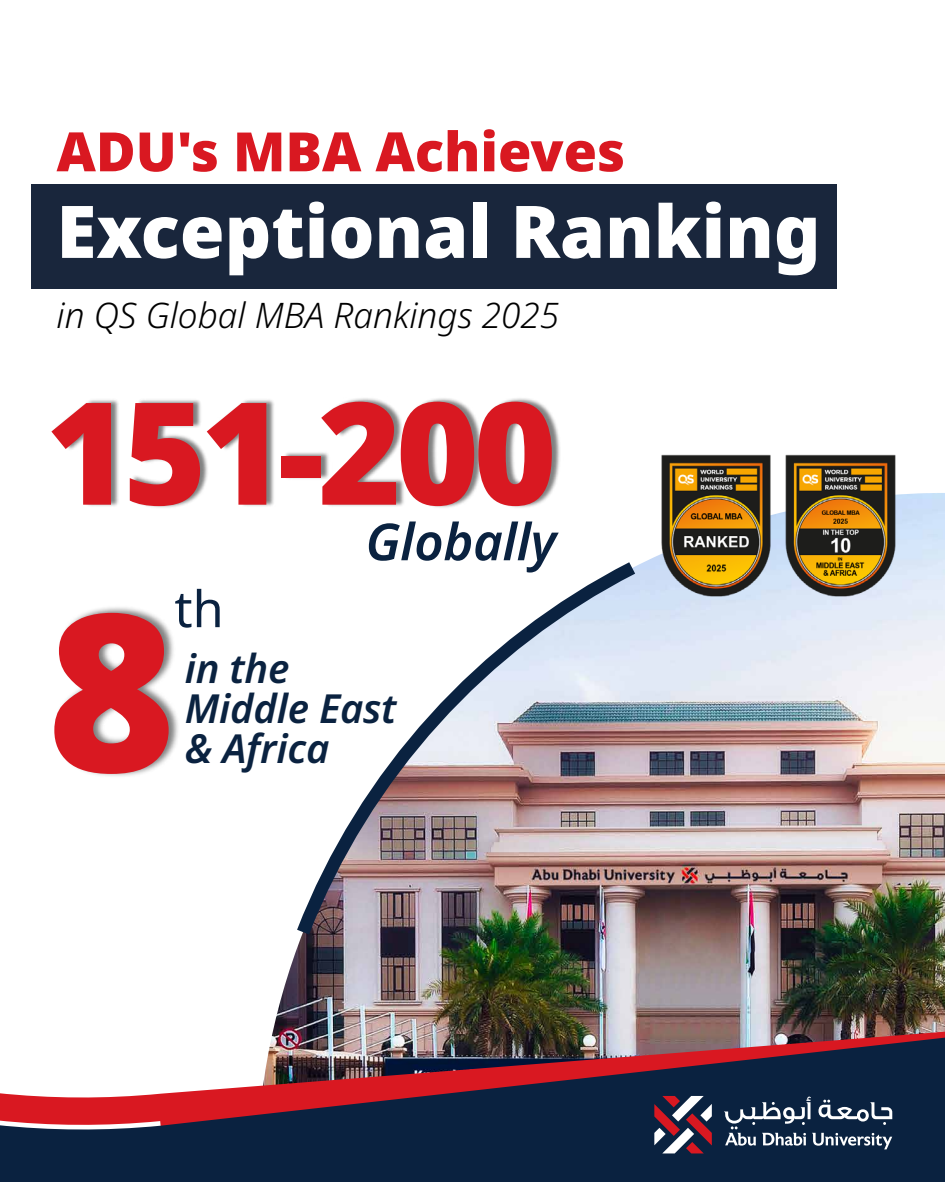
<style>
.page{position:relative;width:945px;height:1182px;background:#fff}
.page>*{position:absolute;margin:0;border:0;box-sizing:border-box;transform-origin:0 0}
.t1{font:900 219.36px "Noto Sans";color:#d91821}
.t2{font:900 142.28px "Noto Sans";letter-spacing:-.04em;color:#d91821}
.t3{font:900 72.62px "Noto Sans";color:#fff}
.t4{font:900 54.25px "Noto Sans";color:#d91821}
.t5{font:italic 600 51.01px "Noto Sans";letter-spacing:-.005em;color:#0a2240}
.t6{font:50.4px "Noto Sans";color:#0a2240}
.t7{font:italic 600 39.99px/39.9px "Noto Sans";letter-spacing:-.005em;color:#0a2240}
.t8{font:italic 300 35.18px "Noto Sans";color:#000}
</style>
<div class="page">
<img style="left:273px;top:493px;width:672px;height:538px">
<img style="left:286px;top:550px;width:363px;height:398px">
<div style="left:32px;top:184px;width:805px;height:104px;background:#19263c"></div>
<img style="left:55px;top:398px;width:512px;height:167px">
<img style="left:56px;top:607px;width:122px;height:169px">
<img style="left:272px;top:1031px;width:673px;height:6px">
<svg style="left:0;top:1037px;width:945px;height:144px;background:#554459"></svg>
<svg style="left:654px;top:1095px;width:58px;height:58px"></svg>
<svg style="left:724px;top:1096px;width:168px;height:53px;background:#3d5068"></svg>
<img style="left:642px;top:454px;width:125px;height:145px">
<img style="left:767px;top:454px;width:147px;height:145px">
<h3 class="t4" style="left:57px;top:110px;width:570px">ADU's MBA Achieves</h3>
<h3 class="t3" style="left:57px;top:176px;width:766px">Exceptional Ranking</h3>
<p class="t8" style="left:57px;top:291px;width:504px">in QS Global MBA Rankings 2025</p>
<h2 class="t2" style="left:46px;top:344px;width:513px">151-200</h2>
<h3 class="t5" style="left:366px;top:506px;width:192px">Globally</h3>
<h3 class="t6" style="left:174px;top:573px;width:51px">th</h3>
<h1 class="t1" style="left:47px;top:525px;width:130px">8</h1>
<p class="t7" style="left:185px;top:649px;width:213px">in the<br>Middle East</p>
<p class="t7" style="left:185px;top:729px;width:146px">&amp; Africa</p>
</div>
